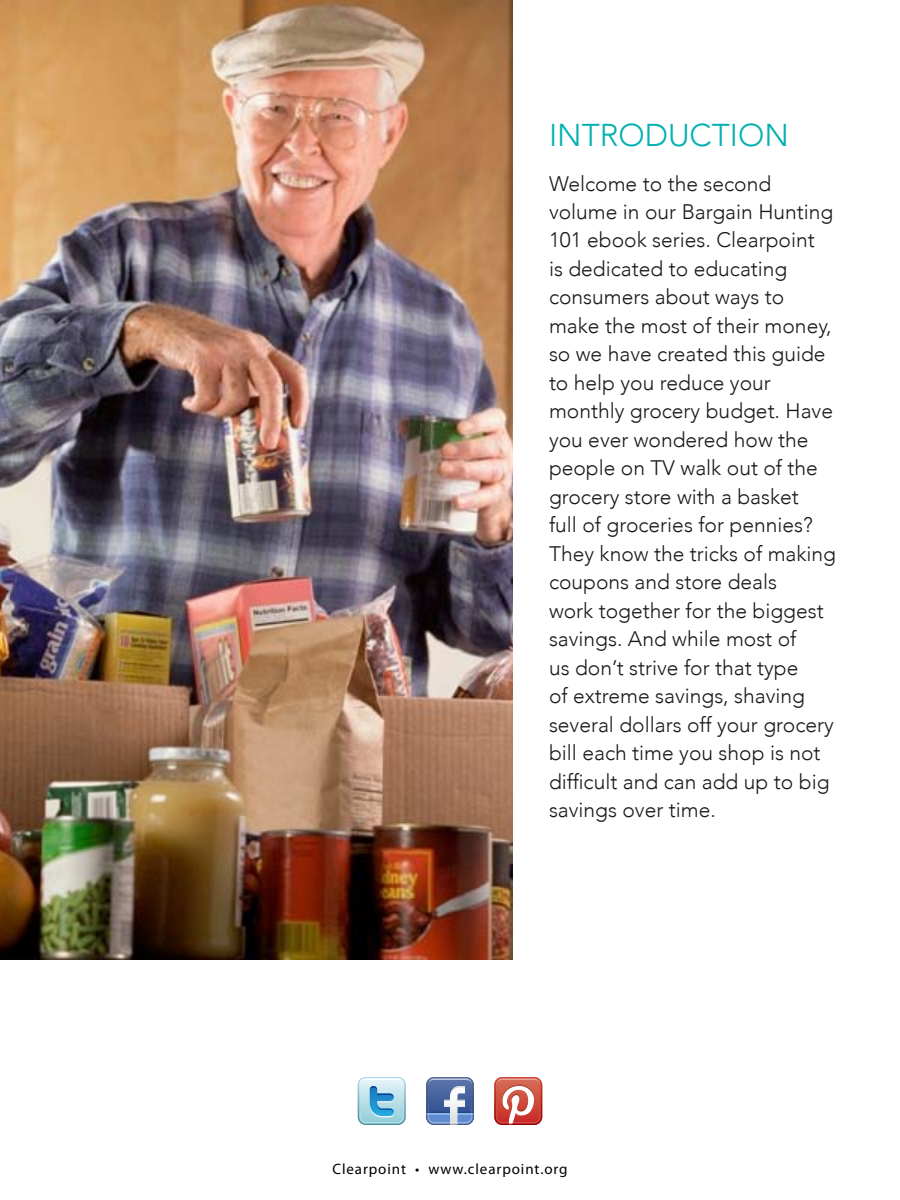
<style>
.page{position:relative;width:900px;height:1200px;background:#fff}
.page>*{position:absolute;margin:0;border:0;box-sizing:border-box;transform-origin:0 0}
.t1{font:300 31.5px "Avenir";color:#00b1b0}
.t2{font:300 21px/28.5px "Avenir";color:#1a1a1a}
.t3{font:15px "Myriad Pro";letter-spacing:.06em;color:#000}
</style>
<div class="page">
<img style="left:0;top:0;width:513px;height:960px">
<svg style="left:426px;top:1077px;width:48px;height:48px;background:#748bb8"></svg>
<svg style="left:358px;top:1077px;width:48px;height:48px;background:#9ccde0"></svg>
<svg style="left:494px;top:1077px;width:48px;height:48px"></svg>
<h1 class="t1" style="left:549px;top:116px;width:235px">INTRODUCTION</h1>
<p class="t2" style="left:549px;top:169px;width:289px">Welcome to the second volume in our Bargain Hunting<br>101 ebook series. Clearpoint<br>is dedicated to educating consumers about ways to make the most of their money, so we have created this guide to help you reduce your monthly grocery budget. Have you ever wondered how the people on TV walk out of the grocery store with a basket<br>full of groceries for pennies?<br>They know the tricks of making coupons and store deals<br>work together for the biggest savings. And while most of<br>us don’t strive for that type<br>of extreme savings, shaving several dollars off your grocery bill each time you shop is not difficult and can add up to big savings over time.</p>
<p class="t3" style="left:332px;top:1159px;width:237px">Clearpoint • www.clearpoint.org</p>
</div>
